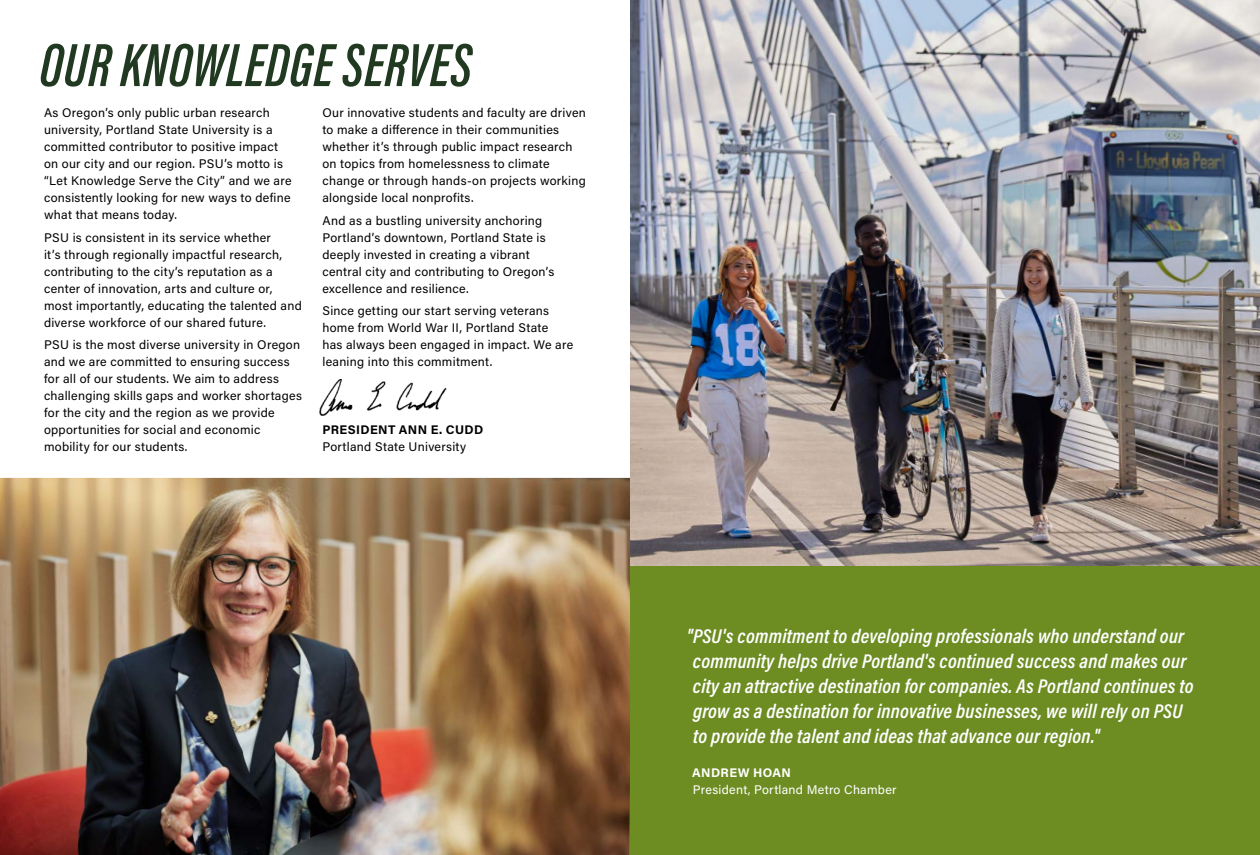
<style>
.page{position:relative;width:1260px;height:855px;background:#fff}
.page>*{position:absolute;margin:0;border:0;box-sizing:border-box;transform-origin:0 0}
.t1{font:italic 600 62.75px "Acumin Pro Extra Cond";letter-spacing:.01em;color:#213921}
.t2{font:20.12px/25.1px "Acumin Variable Concept";letter-spacing:.01em;color:#fff}
.t3{font:12.5px/17px "Acumin Pro";letter-spacing:.02em;color:#000}
.t4{font:12.5px "Acumin Pro";letter-spacing:.02em;color:#fff}
.t5{font:700 12.5px "Acumin Pro";letter-spacing:.03em;color:#000}
.t6{font:700 12.5px "Acumin Pro";letter-spacing:.03em;color:#fff}
</style>
<div class="page">
<img style="left:630px;top:0;width:630px;height:567px">
<div style="left:628px;top:567px;width:632px;height:288px;background:#6d8d23"></div>
<img style="left:0;top:478px;width:630px;height:377px">
<img style="left:319px;top:379px;width:128px;height:37px">
<h1 class="t1" style="left:40px;top:27px;width:434px">OUR KNOWLEDGE SERVES</h1>
<p class="t3" style="left:44px;top:104px;width:249px">As Oregon’s only public urban research university, Portland State University is a committed contributor to positive impact on our city and our region. PSU’s motto is “Let Knowledge Serve the City” and we are consistently looking for new ways to define what that means today.</p>
<p class="t3" style="left:44px;top:229px;width:259px">PSU is consistent in its service whether<br>it’s through regionally impactful research, contributing to the city’s reputation as a center of innovation, arts and culture or, most importantly, educating the talented and diverse workforce of our shared future.</p>
<p class="t3" style="left:44px;top:336px;width:259px">PSU is the most diverse university in Oregon and we are committed to ensuring success for all of our students. We aim to address challenging skills gaps and worker shortages for the city and the region as we provide opportunities for social and economic mobility for our students.</p>
<p class="t3" style="left:322px;top:104px;width:265px">Our innovative students and faculty are driven to make a difference in their communities whether it’s through public impact research on topics from homelessness to climate change or through hands-on projects working alongside local nonprofits.</p>
<p class="t3" style="left:322px;top:211px;width:233px">And as a bustling university anchoring Portland’s downtown, Portland State is deeply invested in creating a vibrant central city and contributing to Oregon’s excellence and resilience.</p>
<p class="t3" style="left:322px;top:302px;width:252px">Since getting our start serving veterans home from World War II, Portland State<br>has always been engaged in impact. We are leaning into this commitment.</p>
<p class="t5" style="left:322px;top:421px;width:162px">PRESIDENT ANN E. CUDD</p>
<p class="t3" style="left:322px;top:438px;width:145px">Portland State University</p>
<p class="t2" style="left:693px;top:622px;width:502px;text-indent:-6px">"PSU's commitment to developing professionals who understand our community helps drive Portland's continued success and makes our city an attractive destination for companies. As Portland continues to grow as a destination for innovative businesses, we will rely on PSU to provide the talent and ideas that advance our region."</p>
<p class="t6" style="left:692px;top:764px;width:100px">ANDREW HOAN</p>
<p class="t4" style="left:693px;top:781px;width:205px">President, Portland Metro Chamber</p>
</div>
